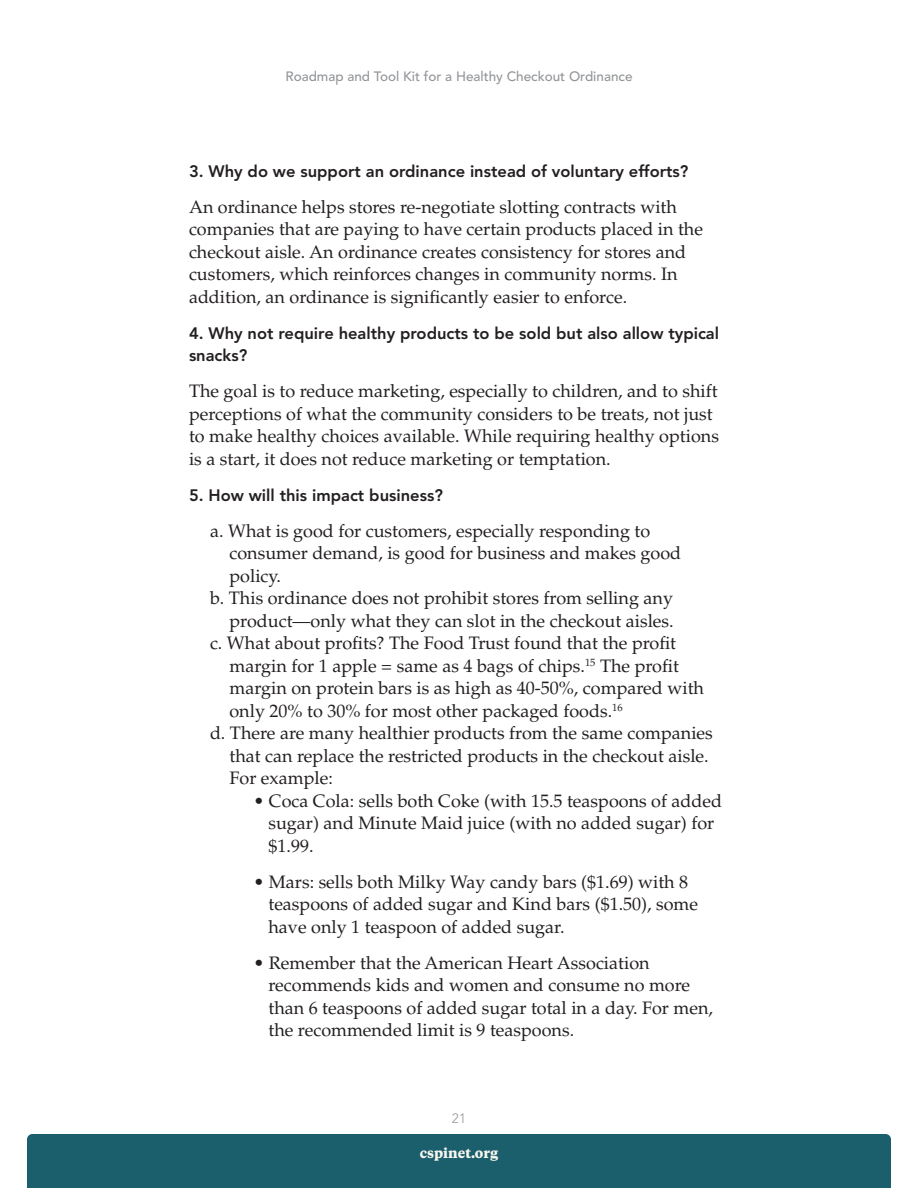
<style>
.page{position:relative;width:918px;height:1188px;background:#fff}
.page>*{position:absolute;margin:0;border:0;box-sizing:border-box;transform-origin:0 0}
.Main_Text{font:18px/22.5px "Palatino LT Std";color:#231f20}
.Main_Text-2{font:800 16.5px/22.5px "Avenir LT Std";color:#231f20}
.t1{font:500 13.5px "Avenir LT Std";color:#939598}
.t2{font:700 13.5px "Tiempos Text";color:#f7f6ef}
.t3{font:300 13.5px "Avenir LT Std";color:#939598}
</style>
<div class="page">
<div style="left:27px;top:1134px;width:864px;height:54px;background:#1b5e6c"></div>
<p class="t1" style="left:285px;top:68px;width:349px">Roadmap and Tool Kit for a Healthy Checkout Ordinance</p>
<p class="Main_Text-2" style="left:189px;top:160px;width:501px">3. Why do we support an ordinance instead of voluntary efforts?</p>
<p class="Main_Text" style="left:189px;top:196px;width:516px">An ordinance helps stores re-negotiate slotting contracts with companies that are paying to have certain products placed in the checkout aisle. An ordinance creates consistency for stores and customers, which reinforces changes in community norms. In addition, an ordinance is significantly easier to enforce.</p>
<p class="Main_Text-2" style="left:189px;top:322px;width:532px">4. Why not require healthy products to be sold but also allow typical snacks?</p>
<p class="Main_Text" style="left:189px;top:380px;width:532px">The goal is to reduce marketing, especially to children, and to shift perceptions of what the community considers to be treats, not just to make healthy choices available. While requiring healthy options is a start, it does not reduce marketing or temptation.</p>
<p class="Main_Text-2" style="left:189px;top:484px;width:255px">5. How will this impact business?</p>
<p class="Main_Text" style="left:230px;top:520px;width:453px;text-indent:-20px">a. What is good for customers, especially responding to consumer demand, is good for business and makes good policy.</p>
<p class="Main_Text" style="left:210px;top:587px;width:465px;text-align:right">b. This ordinance does not prohibit stores from selling any product—only what they can slot in the checkout aisles.</p>
<p class="Main_Text" style="left:230px;top:632px;width:476px;text-indent:-20px">c. What about profits? The Food Trust found that the profit margin for 1 apple = same as 4 bags of chips.<sup>15</sup> The profit margin on protein bars is as high as 40-50%, compared with only 20% to 30% for most other packaged foods.<sup>16</sup></p>
<p class="Main_Text" style="left:230px;top:722px;width:485px;text-indent:-20px">d. There are many healthier products from the same companies that can replace the restricted products in the checkout aisle.<br>For example:</p>
<p class="Main_Text" style="left:268px;top:790px;width:455px;text-indent:-15px">• Coca Cola: sells both Coke (with 15.5 teaspoons of added sugar) and Minute Maid juice (with no added sugar) for $1.99.</p>
<p class="Main_Text" style="left:268px;top:871px;width:431px;text-indent:-15px">• Mars: sells both Milky Way candy bars ($1.69) with 8 teaspoons of added sugar and Kind bars ($1.50), some have only 1 teaspoon of added sugar.</p>
<p class="Main_Text" style="left:268px;top:952px;width:446px;text-indent:-15px">• Remember that the American Heart Association recommends kids and women and consume no more than 6 teaspoons of added sugar total in a day. For men, the recommended limit is 9 teaspoons.</p>
<p class="t3" style="left:452px;top:1111px;width:16px">21</p>
<p class="t2" style="left:420px;top:1143px;width:80px">cspinet.org</p>
</div>
